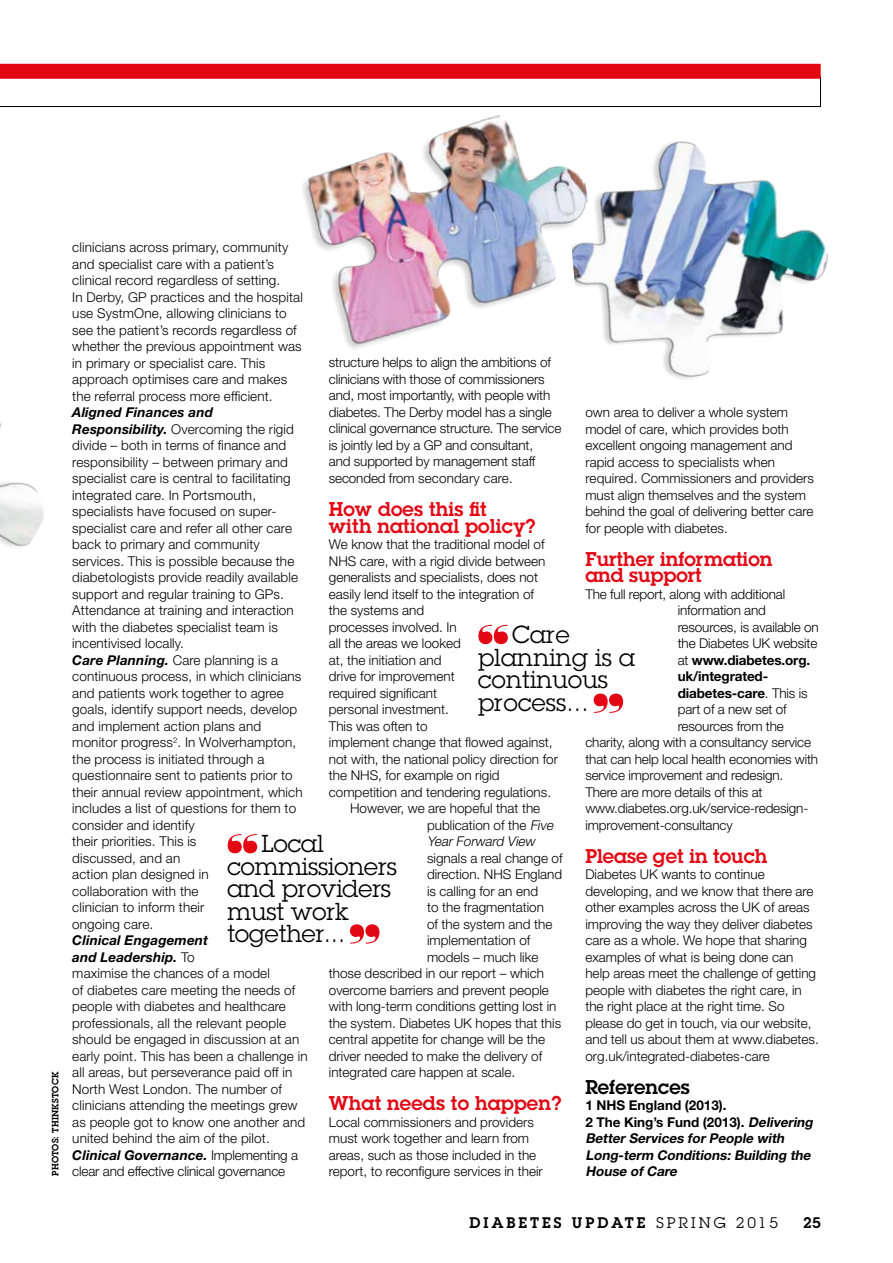
<style>
.page{position:relative;width:893px;height:1263px;background:#fff}
.page>*{position:absolute;margin:0;border:0;box-sizing:border-box;transform-origin:0 0}
.t1{font:24px/22.5px "Lubalin Graph";color:#000}
.t2{font:600 19.5px/16.5px "Lubalin Graph";letter-spacing:.01em;color:#e30613}
.t3{font:600 19.5px "Lubalin Graph";color:#000}
.t4{font:600 15px "Lubalin Graph";letter-spacing:.2em;color:#000}
.t5{font:300 13.5px/16.5px "Helvetica Neue LT Std";color:#000}
.t6{font:italic 700 13.5px/16.5px "Helvetica Neue LT Std";color:#000}
.t7{font:700 13.5px "Helvetica Neue LT Std";letter-spacing:-.01em;color:#000}
.t8{font:italic 300 13.5px "Helvetica Neue LT Std";color:#000}
.t9{font:600 9px "Lubalin Graph";letter-spacing:.02em;color:#000}
.s1{font-weight:700;font-style:italic}
.s2{font-style:italic}
.s3{font-weight:300}
.s4{font-style:normal}
.s5{font-weight:400}
</style>
<div class="page">
<svg style="left:0;top:79px;width:821px;height:28px"></svg>
<div style="left:0;top:64px;width:821px;height:15px;background:#e30613"></div>
<svg style="left:228px;top:834px;width:29px;height:19px"></svg>
<svg style="left:478px;top:625px;width:30px;height:19px"></svg>
<svg style="left:350px;top:924px;width:29px;height:20px"></svg>
<svg style="left:594px;top:693px;width:29px;height:20px"></svg>
<img style="left:0;top:423px;width:44px;height:124px">
<img style="left:604px;top:106px;width:224px;height:273px">
<img style="left:294px;top:103px;width:310px;height:246px">
<p class="t9" style="left:49px;top:1176px;width:105px;rotate:-90deg">PHOTOS: THINKSTOCK</p>
<p class="t5" style="left:72px;top:239px;width:232px">clinicians across primary, community and specialist care with a patient’s clinical record regardless of setting.<br>In Derby, GP practices and the hospital use SystmOne, allowing clinicians to see the patient’s records regardless of whether the previous appointment was in primary or specialist care. This approach optimises care and makes the referral process more efficient.</p>
<p class="t5" style="left:72px;top:404px;width:232px"><span class="s1">Aligned Finances and Responsibility.</span> Overcoming the rigid divide – both in terms of finance and responsibility – between primary and specialist care is central to facilitating integrated care. In Portsmouth, specialists have focused on super&shy;specialist care and refer all other care back to primary and community services. This is possible because the diabetologists provide readily available support and regular training to GPs.<br>Attendance at training and interaction with the diabetes specialist team is incentivised locally.<br><span class="s1">Care Planning.</span> Care planning is a continuous process, in which clinicians and patients work together to agree goals, identify support needs, develop and implement action plans and monitor progress<sup>2</sup>. In Wolverhampton, the process is initiated through a questionnaire sent to patients prior to their annual review appointment, which includes a list of questions for them to consider and identify<br>their priorities. This is<br>discussed, and an<br>action plan designed in<br>collaboration with the<br>clinician to inform their<br>ongoing care.</p>
<p class="t5" style="left:72px;top:932px;width:237px"><span class="s1">Clinical Engagement<br>and Leadership.</span> To<br>maximise the chances of a model<br>of diabetes care meeting the needs of people with diabetes and healthcare professionals, all the relevant people should be engaged in discussion at an early point. This has been a challenge in all areas, but perseverance paid off in North West London. The number of clinicians attending the meetings grew as people got to know one another and united behind the aim of the pilot.<br><span class="s1">Clinical Governance.</span> Implementing a clear and effective clinical governance</p>
<p class="t5" style="left:329px;top:354px;width:234px">structure helps to align the ambitions of clinicians with those of commissioners and, most importantly, with people with diabetes. The Derby model has a single clinical governance structure. The service is jointly led by a GP and consultant,<br>and supported by management staff seconded from secondary care.</p>
<h2 class="t2" style="left:329px;top:501px;width:208px">How does this fit<br>with national policy?</h2>
<p class="t5" style="left:329px;top:536px;width:217px">We know that the traditional model of</p>
<p class="t5" style="left:329px;top:552px;width:218px">NHS care, with a rigid divide between</p>
<p class="t5" style="left:329px;top:569px;width:211px">generalists and specialists, does not</p>
<p class="t5" style="left:329px;top:585px;width:207px">easily lend itself to the integration of</p>
<p class="t5" style="left:329px;top:602px;width:97px">the systems and</p>
<p class="t5" style="left:329px;top:618px;width:129px">processes involved. In</p>
<p class="t5" style="left:329px;top:635px;width:134px">all the areas we looked</p>
<p class="t5" style="left:329px;top:651px;width:114px">at, the initiation and</p>
<p class="t5" style="left:329px;top:668px;width:127px">drive for improvement</p>
<p class="t5" style="left:329px;top:684px;width:110px">required significant</p>
<p class="t5" style="left:329px;top:701px;width:122px">personal investment.</p>
<p class="t5" style="left:329px;top:717px;width:100px">This was often to</p>
<p class="t5" style="left:329px;top:734px;width:225px">implement change that flowed against,</p>
<p class="t5" style="left:329px;top:750px;width:231px">not with, the national policy direction for</p>
<p class="t5" style="left:329px;top:767px;width:172px">the NHS, for example on rigid</p>
<p class="t5" style="left:329px;top:783px;width:224px">competition and tendering regulations.</p>
<p class="t5" style="left:350px;top:800px;width:192px">However, we are hopeful that the</p>
<p class="t5" style="left:427px;top:816px;width:130px">publication of the <span class="s2">Five</span></p>
<p class="t8" style="left:427px;top:833px;width:112px">YearForward View</p>
<p class="t5" style="left:427px;top:849px;width:137px">signals a real change of</p>
<p class="t5" style="left:427px;top:866px;width:137px">direction. NHS England</p>
<p class="t5" style="left:427px;top:882px;width:113px">is calling for an end</p>
<p class="t5" style="left:427px;top:899px;width:118px">to the fragmentation</p>
<p class="t5" style="left:427px;top:915px;width:127px">of the system and the</p>
<p class="t5" style="left:427px;top:932px;width:105px">implementation of</p>
<p class="t5" style="left:427px;top:948px;width:113px">models – much like</p>
<p class="t5" style="left:329px;top:965px;width:217px">those described in our report – which</p>
<p class="t5" style="left:329px;top:981px;width:222px">overcome barriers and prevent people</p>
<p class="t5" style="left:329px;top:998px;width:229px">with long-term conditions getting lost in</p>
<p class="t5" style="left:329px;top:1014px;width:234px">the system. Diabetes UK hopes that this</p>
<p class="t5" style="left:329px;top:1031px;width:218px">central appetite for change will be the</p>
<p class="t5" style="left:329px;top:1047px;width:215px">driver needed to make the delivery of</p>
<p class="t5" style="left:329px;top:1064px;width:188px">integrated care happen at scale.</p>
<h2 class="t2" style="left:329px;top:1095px;width:234px">What needs to happen?</h2>
<p class="t5" style="left:329px;top:1113px;width:215px">Local commissioners and providers must work together and learn from areas, such as those included in the report, to reconfigure services in their</p>
<p class="t5" style="left:585px;top:404px;width:230px">own area to deliver a whole system model of care, which provides both excellent ongoing management and rapid access to specialists when required. Commissioners and providers must align themselves and the system behind the goal of delivering better care for people with diabetes.</p>
<h2 class="t2" style="left:585px;top:550px;width:188px">Further information and support</h2>
<p class="t5" style="left:585px;top:585px;width:201px">The full report, along with additional</p>
<p class="t5" style="left:678px;top:602px;width:90px">information and</p>
<p class="t5" style="left:678px;top:618px;width:143px">resources, is available on</p>
<p class="t5" style="left:678px;top:635px;width:141px">the Diabetes UK website</p>
<p class="t7" style="left:678px;top:651px;width:134px"><span class="s3">at</span> www.diabetes.org.</p>
<p class="t7" style="left:678px;top:668px;width:92px">uk/integrated-</p>
<p class="t7" style="left:678px;top:684px;width:131px">diabetes-care<span class="s3">. This is</span></p>
<p class="t5" style="left:678px;top:701px;width:111px">part of a new set of</p>
<p class="t5" style="left:678px;top:717px;width:108px">resources from the</p>
<p class="t5" style="left:585px;top:734px;width:227px">charity, along with a consultancy service</p>
<p class="t5" style="left:585px;top:750px;width:234px">that can help local health economies with</p>
<p class="t5" style="left:585px;top:767px;width:199px">service improvement and redesign.</p>
<p class="t5" style="left:585px;top:783px;width:179px">There are more details of this at</p>
<p class="t5" style="left:585px;top:800px;width:224px">www.diabetes.org.uk/service-redesign-</p>
<p class="t5" style="left:585px;top:816px;width:149px">improvement-consultancy</p>
<h2 class="t2" style="left:585px;top:847px;width:184px">Please get in touch</h2>
<p class="t5" style="left:585px;top:866px;width:235px">Diabetes UK wants to continue developing, and we know that there are other examples across the UK of areas improving the way they deliver diabetes care as a whole. We hope that sharing examples of what is being done can help areas meet the challenge of getting people with diabetes the right care, in the right place at the right time. So please do get in touch, via our website, and tell us about them at www.diabetes. org.uk/integrated-diabetes-care</p>
<h2 class="t3" style="left:585px;top:1074px;width:106px">References</h2>
<p class="t6" style="left:585px;top:1097px;width:232px"><span class="s4">1 NHS England (2013).<br>2 The King’s Fund (2013).</span> Delivering<br>BetterServices forPeople with<br>Long-term Conditions:Building the<br>House ofCare</p>
<h1 class="t1" style="left:478px;top:623px;width:158px;text-indent:34px">Care planning is a continuous process...</h1>
<h1 class="t1" style="left:227px;top:832px;width:171px;text-indent:34px">Local commissioners and providers must work together...</h1>
<p class="t4" style="left:469px;top:1213px;width:310px">DIABETES UPDATE <span class="s5">SPRING 2015</span></p>
<p class="t4" style="left:803px;top:1213px;width:19px">25</p>
</div>
